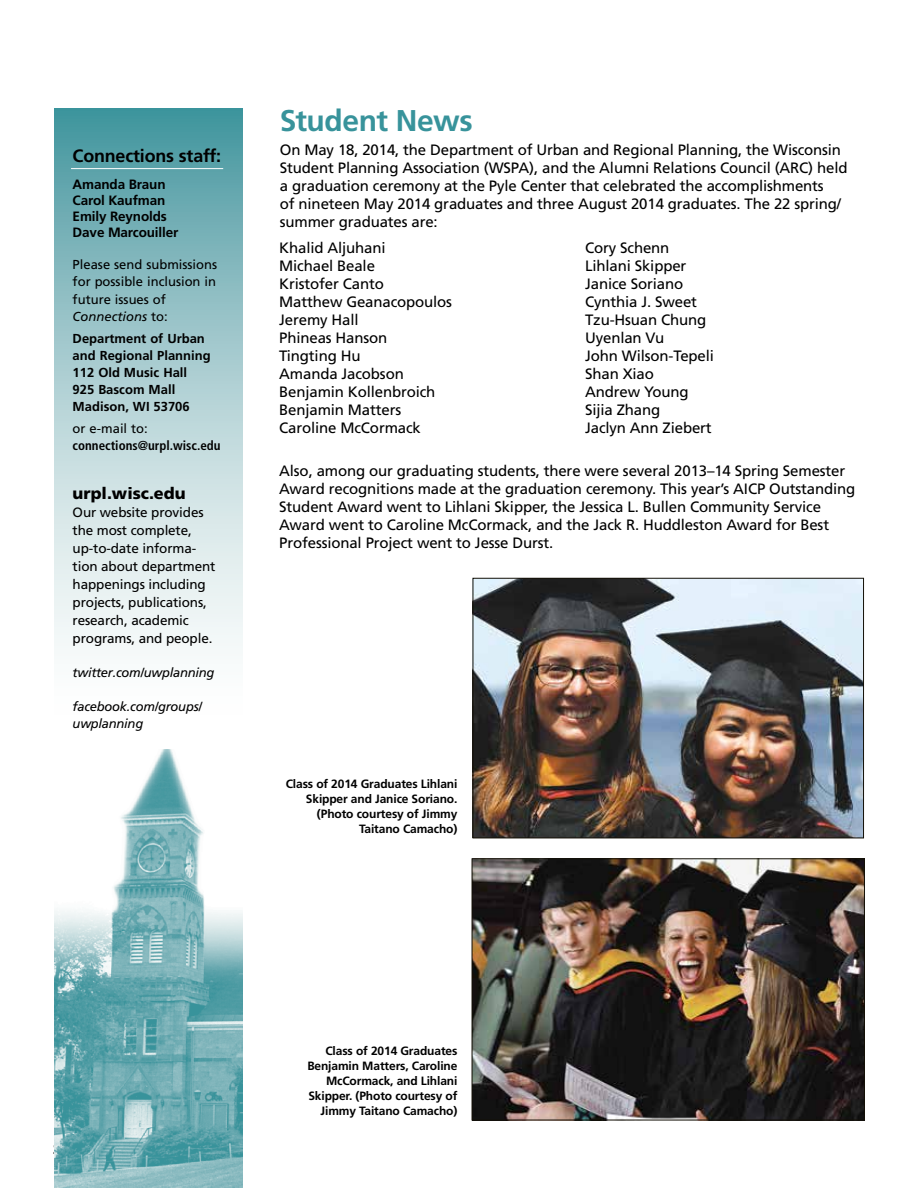
<style>
.page{position:relative;width:918px;height:1188px;background:#fff}
.page>*{position:absolute;margin:0;border:0;box-sizing:border-box;transform-origin:0 0}
.t1{font:700 30px "Frutiger LT Std";letter-spacing:-.015em;color:#38939b}
.T1{font:700 17.85px "Frutiger LT Std";letter-spacing:-.01em;color:#000}
.Sidebars_etc{font:900 16.2px "Frutiger LT Std";color:#000}
.T1-2{font:15px/18px "Frutiger LT Std";letter-spacing:-.01em;color:#000}
.T1-3{font:13.5px/18px "Frutiger LT Std";letter-spacing:-.01em;color:#000}
.T1-4{font:700 13.5px "Frutiger LT Std";letter-spacing:-.01em;color:#000}
.Sidebars_etc-2{font:700 13.05px/17.1px "Frutiger LT Std";color:#000}
.Sidebars_etc-3{font:13.05px/17.1px "Frutiger LT Std";color:#000}
.Sidebars_etc-4{font:italic 13.05px/17.1px "Frutiger LT Std";letter-spacing:-.02em;color:#000}
.Sidebars_etc-5{font:700 condensed 13.05px/17.1px "Frutiger LT Std";color:#000}
.t2{font:700 12px/15px "Frutiger LT Std";letter-spacing:-.01em;color:#000;text-align:right}
.s1{font-style:italic}
.s2{font-weight:400;font-stretch:normal}
</style>
<div class="page">
<svg style="left:54px;top:108px;width:189px;height:642px"></svg>
<img style="left:54px;top:750px;width:189px;height:438px">
<hr style="left:71px;top:168px;width:152px;height:1px;background:#fff">
<img style="left:474px;top:860px;width:389px;height:258px">
<div style="left:472px;top:858px;width:393px;height:262px;border:1px solid #141006"></div>
<img style="left:475px;top:580px;width:387px;height:256px">
<div style="left:473px;top:578px;width:391px;height:260px;border:1px solid #141006"></div>
<p class="T1" style="left:73px;top:145px;width:150px">Connections staff:</p>
<p class="T1-4" style="left:73px;top:176px;width:95px">Amanda Braun</p>
<p class="T1-4" style="left:73px;top:192px;width:94px">Carol Kaufman</p>
<p class="T1-4" style="left:73px;top:209px;width:96px">Emily Reynolds</p>
<p class="T1-4" style="left:73px;top:225px;width:107px">Dave Marcouiller</p>
<p class="Sidebars_etc-3" style="left:73px;top:256px;width:146px">Please send submissions for possible inclusion in future issues of<br><span class="s1">Connections</span> to:</p>
<p class="Sidebars_etc-2" style="left:73px;top:330px;width:140px">Department of Urban and Regional Planning<br>112 Old Music Hall<br>925 Bascom Mall<br>Madison, WI 53706</p>
<p class="Sidebars_etc-5" style="left:73px;top:420px;width:149px"><span class="s2">or e-mail to: </span>connections@urpl.wisc.edu</p>
<p class="Sidebars_etc" style="left:73px;top:483px;width:114px">urpl.wisc.edu</p>
<p class="T1-3" style="left:73px;top:503px;width:144px">Our website provides the most complete, up-to-date informa&shy;tion about department happenings including projects, publications, research, academic programs, and people.</p>
<p class="Sidebars_etc-4" style="left:73px;top:664px;width:143px">twitter.com/uwplanning</p>
<p class="Sidebars_etc-4" style="left:73px;top:698px;width:131px">facebook.com/groups/ uwplanning</p>
<h1 class="t1" style="left:280px;top:103px;width:194px">Student News</h1>
<p class="T1-2" style="left:280px;top:141px;width:569px">On May 18, 2014, the Department of Urban and Regional Planning, the Wisconsin Student Planning Association (WSPA), and the Alumni Relations Council (ARC) held a graduation ceremony at the Pyle Center that celebrated the accomplishments<br>of nineteen May 2014 graduates and three August 2014 graduates. The 22 spring/ summer graduates are:</p>
<p class="T1-2" style="left:279px;top:239px;width:108px">Khalid Aljuhani</p>
<p class="T1-2" style="left:279px;top:257px;width:97px">Michael Beale</p>
<p class="T1-2" style="left:279px;top:275px;width:106px">Kristofer Canto</p>
<p class="T1-2" style="left:279px;top:293px;width:174px">Matthew Geanacopoulos</p>
<p class="T1-2" style="left:279px;top:311px;width:81px">Jeremy Hall</p>
<p class="T1-2" style="left:279px;top:329px;width:110px">Phineas Hanson</p>
<p class="T1-2" style="left:279px;top:347px;width:83px">Tingting Hu</p>
<p class="T1-2" style="left:279px;top:365px;width:126px">Amanda Jacobson</p>
<p class="T1-2" style="left:279px;top:383px;width:158px">Benjamin Kollenbroich</p>
<p class="T1-2" style="left:279px;top:401px;width:123px">Benjamin Matters</p>
<p class="T1-2" style="left:279px;top:419px;width:143px">Caroline McCormack</p>
<p class="T1-2" style="left:585px;top:239px;width:86px">Cory Schenn</p>
<p class="T1-2" style="left:585px;top:257px;width:103px">Lihlani Skipper</p>
<p class="T1-2" style="left:585px;top:275px;width:100px">Janice Soriano</p>
<p class="T1-2" style="left:585px;top:293px;width:113px">Cynthia J. Sweet</p>
<p class="T1-2" style="left:585px;top:311px;width:123px">Tzu-Hsuan Chung</p>
<p class="T1-2" style="left:585px;top:329px;width:81px">Uyenlan Vu</p>
<p class="T1-2" style="left:585px;top:347px;width:130px">John Wilson-Tepeli</p>
<p class="T1-2" style="left:585px;top:365px;width:70px">Shan Xiao</p>
<p class="T1-2" style="left:585px;top:383px;width:105px">Andrew Young</p>
<p class="T1-2" style="left:585px;top:401px;width:77px">Sijia Zhang</p>
<p class="T1-2" style="left:585px;top:419px;width:128px">Jaclyn Ann Ziebert</p>
<p class="T1-2" style="left:279px;top:462px;width:577px">Also, among our graduating students, there were several 2013–14 Spring Semester Award recognitions made at the graduation ceremony. This year’s AICP Outstanding Student Award went to Lihlani Skipper, the Jessica L. Bullen Community Service Award went to Caroline McCormack, and the Jack R. Huddleston Award for Best Professional Project went to Jesse Durst.</p>
<p class="t2" style="left:286px;top:777px;width:173px">Class of 2014 Graduates Lihlani<br>Skipper and Janice Soriano. (Photo courtesy of Jimmy<br>Taitano Camacho)</p>
<p class="t2" style="left:307px;top:1043px;width:152px">Class of 2014 Graduates<br>Benjamin Matters, Caroline<br>McCormack, and Lihlani<br>Skipper. (Photo courtesy of<br>Jimmy Taitano Camacho)</p>
</div>
